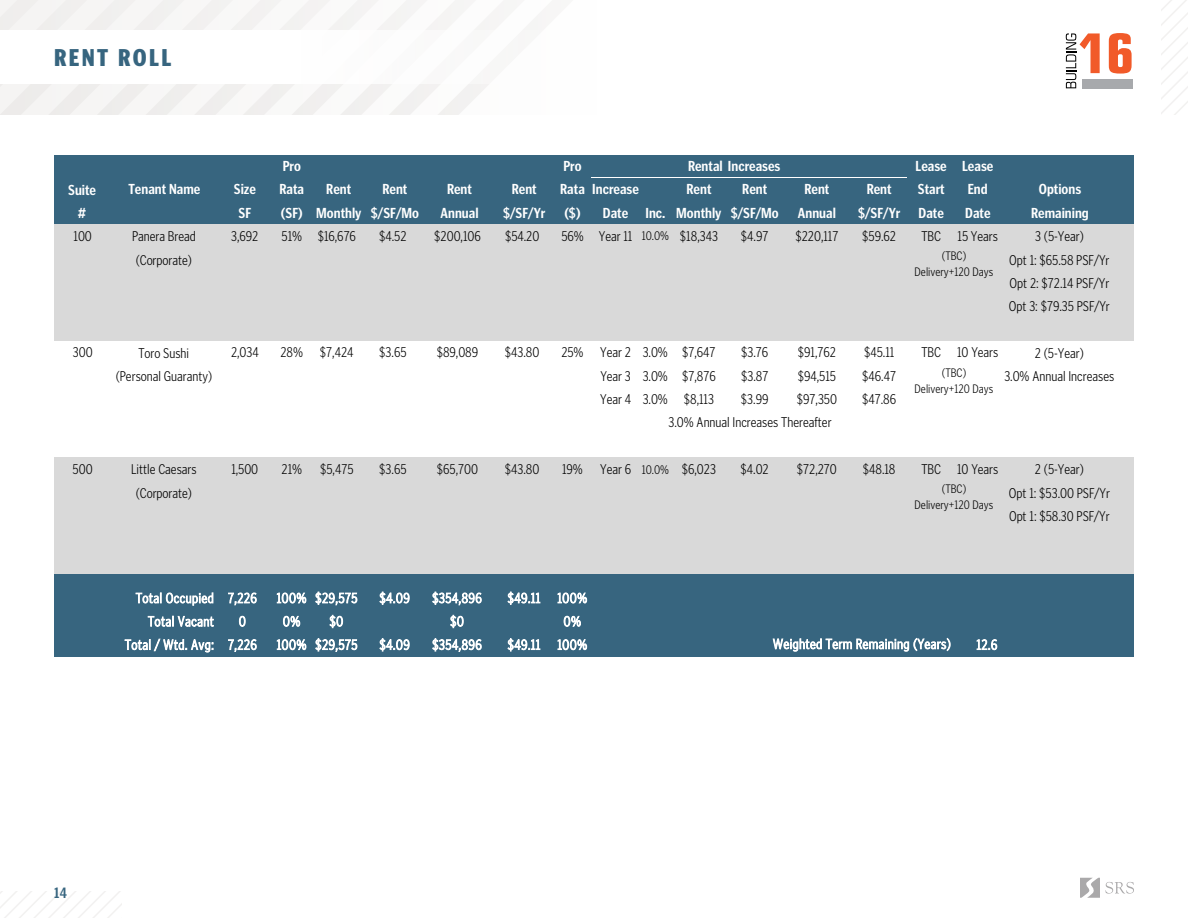
<style>
.page{position:relative;width:1188px;height:918px;background:#fff}
.page>*{position:absolute;margin:0;border:0;box-sizing:border-box;transform-origin:0 0}
.t1{font:900 24px "Poynter Gothic Text Cond";letter-spacing:.1em;color:#37657f}
.t2{font:700 15px "Poynter Gothic Text Cond";color:#37657f}
.t3{font:300 14.55px/23.2px "Poynter Gothic Text Cond";color:#000;text-align:justify}
.t4{font:700 14.55px "Poynter Gothic Text Cond";color:#fff}
.t5{font:300 14.55px "Poynter Gothic Text Cond";letter-spacing:.03em;color:#fff}
.t6{font:300 12.75px/16px "Poynter Gothic Text Cond";letter-spacing:.005em;color:#000;text-align:center}
.s1{font-size:12.9px}
</style>
<div class="page">
<svg style="left:0;top:891px;width:122px;height:27px"></svg>
<svg style="left:1080px;top:878px;width:54px;height:20px"></svg>
<svg style="left:0;top:0;width:538px;height:115px"></svg>
<svg style="left:1161px;top:0;width:27px;height:115px"></svg>
<div style="left:0;top:30px;width:594px;height:54px;background:#fff"></div>
<div style="left:54px;top:155px;width:1080px;height:70px;background:#37657f"></div>
<div style="left:54px;top:224px;width:1080px;height:117px;background:#d9d9d9"></div>
<div style="left:54px;top:458px;width:1080px;height:116px;background:#d9d9d9"></div>
<div style="left:54px;top:574px;width:1080px;height:83px;background:#37657f"></div>
<hr style="left:592px;top:177px;width:315px;height:1px;background:#fff">
<svg style="left:1066px;top:33px;width:34px;height:55px"></svg>
<svg style="left:1109px;top:33px;width:23px;height:41px"></svg>
<div style="left:1082px;top:79px;width:50px;height:9px;background:#a7a9ac"></div>
<h1 class="t1" style="left:54px;top:44px;width:119px">RENT ROLL</h1>
<p class="t4" style="left:283px;top:158px;width:20px">Pro</p>
<p class="t4" style="left:563px;top:158px;width:20px">Pro</p>
<p class="t4" style="left:688px;top:158px;width:94px">Rental Increases</p>
<p class="t4" style="left:916px;top:158px;width:79px">Lease Lease</p>
<p class="t4" style="left:68px;top:182px;width:30px">Suite</p>
<p class="t4" style="left:128px;top:181px;width:74px">Tenant Name</p>
<p class="t4" style="left:234px;top:181px;width:24px">Size</p>
<p class="t4" style="left:280px;top:181px;width:26px">Rata</p>
<p class="t4" style="left:326px;top:181px;width:27px">Rent</p>
<p class="t4" style="left:382px;top:181px;width:27px">Rent</p>
<p class="t4" style="left:447px;top:181px;width:27px">Rent</p>
<p class="t4" style="left:512px;top:181px;width:27px">Rent</p>
<p class="t4" style="left:560px;top:181px;width:80px">Rata Increase</p>
<p class="t4" style="left:687px;top:181px;width:27px">Rent</p>
<p class="t4" style="left:742px;top:181px;width:27px">Rent</p>
<p class="t4" style="left:804px;top:181px;width:27px">Rent</p>
<p class="t4" style="left:867px;top:181px;width:27px">Rent</p>
<p class="t4" style="left:918px;top:181px;width:28px">Start</p>
<p class="t4" style="left:968px;top:181px;width:21px">End</p>
<p class="t4" style="left:1039px;top:181px;width:44px">Options</p>
<p class="t4" style="left:78px;top:205px;width:10px">#</p>
<p class="t4" style="left:238px;top:205px;width:14px">SF</p>
<p class="t4" style="left:281px;top:205px;width:139px">(SF) Monthly $/SF/Mo</p>
<p class="t4" style="left:440px;top:205px;width:40px">Annual</p>
<p class="t4" style="left:503px;top:205px;width:44px">$/SF/Yr</p>
<p class="t4" style="left:565px;top:205px;width:18px">($)</p>
<p class="t4" style="left:603px;top:205px;width:177px">Date Inc. Monthly $/SF/Mo</p>
<p class="t4" style="left:798px;top:205px;width:40px">Annual</p>
<p class="t4" style="left:858px;top:205px;width:44px">$/SF/Yr</p>
<p class="t4" style="left:919px;top:205px;width:27px">Date</p>
<p class="t4" style="left:965px;top:205px;width:27px">Date</p>
<p class="t4" style="left:1031px;top:205px;width:59px">Remaining</p>
<p class="t3" style="left:74px;top:224px;width:20px">100</p>
<p class="t3" style="left:132px;top:225px;width:65px">Panera Bread</p>
<p class="t3" style="left:231px;top:224px;width:29px">3,692</p>
<p class="t3" style="left:282px;top:224px;width:76px">51% $16,676</p>
<p class="t3" style="left:379px;top:224px;width:29px">$4.52</p>
<p class="t3" style="left:434px;top:224px;width:48px">$200,106</p>
<p class="t3" style="left:505px;top:224px;width:36px">$54.20</p>
<p class="t3" style="left:561px;top:224px;width:158px">56% Year 11 <span class="s1">10.0%</span> $18,343</p>
<p class="t3" style="left:741px;top:224px;width:29px">$4.97</p>
<p class="t3" style="left:795px;top:224px;width:44px">$220,117</p>
<p class="t3" style="left:862px;top:224px;width:35px">$59.62</p>
<p class="t3" style="left:921px;top:224px;width:78px">TBC 15 Years</p>
<p class="t3" style="left:1035px;top:225px;width:50px">3 (5-Year)</p>
<p class="t3" style="left:136px;top:248px;width:58px">(Corporate)</p>
<p class="t3" style="left:1009px;top:248px;width:103px">Opt 1: $65.58 PSF/Yr Opt 2: $72.14 PSF/Yr Opt 3: $79.35 PSF/Yr</p>
<p class="t3" style="left:73px;top:341px;width:21px">300</p>
<p class="t3" style="left:138px;top:341px;width:52px">Toro Sushi</p>
<p class="t3" style="left:231px;top:341px;width:29px">2,034</p>
<p class="t3" style="left:280px;top:341px;width:75px">28% $7,424</p>
<p class="t3" style="left:379px;top:341px;width:29px">$3.65</p>
<p class="t3" style="left:437px;top:341px;width:43px">$89,089</p>
<p class="t3" style="left:505px;top:341px;width:36px">$43.80</p>
<p class="t3" style="left:561px;top:341px;width:156px">25% Year 2 3.0% $7,647</p>
<p class="t3" style="left:741px;top:341px;width:29px">$3.76</p>
<p class="t3" style="left:798px;top:341px;width:40px">$91,762</p>
<p class="t3" style="left:864px;top:341px;width:32px">$45.11</p>
<p class="t3" style="left:921px;top:341px;width:78px">TBC 10 Years</p>
<p class="t3" style="left:1035px;top:341px;width:50px">2 (5-Year)</p>
<p class="t3" style="left:116px;top:365px;width:98px">(Personal Guaranty)</p>
<p class="t3" style="left:600px;top:364px;width:117px">Year 3 3.0% $7,876</p>
<p class="t3" style="left:741px;top:364px;width:29px">$3.87</p>
<p class="t3" style="left:798px;top:364px;width:40px">$94,515</p>
<p class="t3" style="left:862px;top:364px;width:35px">$46.47</p>
<p class="t3" style="left:1004px;top:365px;width:111px">3.0% Annual Increases</p>
<p class="t3" style="left:600px;top:388px;width:115px">Year 4 3.0% $8,113</p>
<p class="t3" style="left:741px;top:388px;width:29px">$3.99</p>
<p class="t3" style="left:797px;top:388px;width:42px">$97,350</p>
<p class="t3" style="left:862px;top:388px;width:36px">$47.86</p>
<p class="t6" style="left:915px;top:248px;width:80px">(TBC)<br>Delivery+120 Days</p>
<p class="t6" style="left:915px;top:365px;width:80px">(TBC)<br>Delivery+120 Days</p>
<p class="t3" style="left:668px;top:410px;width:165px">3.0% Annual Increases Thereafter</p>
<p class="t3" style="left:73px;top:458px;width:22px">500</p>
<p class="t3" style="left:131px;top:458px;width:67px">Little Caesars</p>
<p class="t3" style="left:231px;top:458px;width:28px">1,500</p>
<p class="t3" style="left:282px;top:458px;width:74px">21% $5,475</p>
<p class="t3" style="left:379px;top:458px;width:29px">$3.65</p>
<p class="t3" style="left:437px;top:458px;width:43px">$65,700</p>
<p class="t3" style="left:505px;top:458px;width:36px">$43.80</p>
<p class="t3" style="left:562px;top:458px;width:155px">19% Year 6 <span class="s1">10.0%</span> $6,023</p>
<p class="t3" style="left:741px;top:457px;width:30px">$4.02</p>
<p class="t3" style="left:797px;top:457px;width:41px">$72,270</p>
<p class="t3" style="left:863px;top:457px;width:34px">$48.18</p>
<p class="t3" style="left:921px;top:457px;width:78px">TBC 10 Years</p>
<p class="t3" style="left:1035px;top:458px;width:50px">2 (5-Year)</p>
<p class="t3" style="left:136px;top:481px;width:58px">(Corporate)</p>
<p class="t3" style="left:1009px;top:481px;width:103px">Opt 1: $53.00 PSF/Yr<br>Opt 1: $58.30 PSF/Yr</p>
<p class="t6" style="left:915px;top:481px;width:80px">(TBC)<br>Delivery+120 Days</p>
<p class="t5" style="left:136px;top:590px;width:122px">Total Occupied 7,226</p>
<p class="t5" style="left:277px;top:590px;width:82px">100% $29,575</p>
<p class="t5" style="left:379px;top:590px;width:32px">$4.09</p>
<p class="t5" style="left:432px;top:590px;width:51px">$354,896</p>
<p class="t5" style="left:508px;top:590px;width:81px">$49.11 100%</p>
<p class="t5" style="left:148px;top:614px;width:67px">Total Vacant</p>
<p class="t5" style="left:239px;top:614px;width:8px">0</p>
<p class="t5" style="left:283px;top:614px;width:19px">0%</p>
<p class="t5" style="left:330px;top:614px;width:15px">$0</p>
<p class="t5" style="left:450px;top:614px;width:15px">$0</p>
<p class="t5" style="left:564px;top:614px;width:19px">0%</p>
<p class="t5" style="left:125px;top:637px;width:133px">Total / Wtd. Avg: 7,226</p>
<p class="t5" style="left:277px;top:637px;width:82px">100% $29,575</p>
<p class="t5" style="left:379px;top:637px;width:32px">$4.09</p>
<p class="t5" style="left:432px;top:637px;width:51px">$354,896</p>
<p class="t5" style="left:508px;top:637px;width:81px">$49.11 100%</p>
<p class="t5" style="left:773px;top:636px;width:179px">Weighted Term Remaining (Years)</p>
<p class="t5" style="left:977px;top:637px;width:22px">12.6</p>
<p class="t2" style="left:54px;top:884px;width:15px">14</p>
</div>
